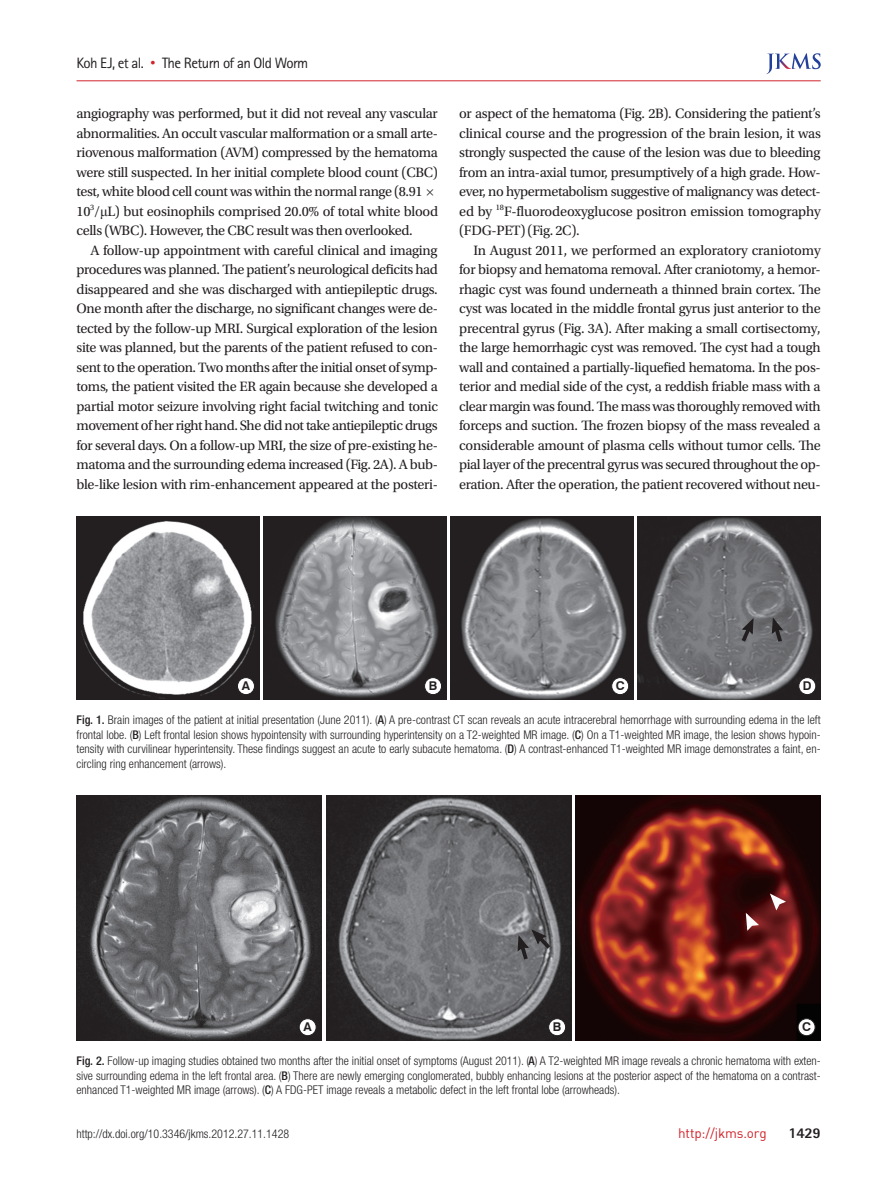
<style>
.page{position:relative;width:893px;height:1191px;background:#fff}
.page>*{position:absolute;margin:0;border:0;box-sizing:border-box;transform-origin:0 0}
.하시라{font:15px "Rotis Sans Serif Std";letter-spacing:-.04em;color:#231f20}
.t1{font:800 15px "Rotis Sans Serif Std";color:#231f20}
.본문{font:14.25px/19.5px "Utopia Std";letter-spacing:-.025em;color:#231f20;text-align:justify}
.t2{font:13.5px "Dinreg";letter-spacing:-.01em;color:#d1232a}
.t3{font:700 12.15px "Swiss 721 BT";color:#231f20}
.표_그림_캡션{font:300 condensed 12px/14.4px "Helvetica Neue LT Std";color:#231f20;text-align:justify}
.s1{font-family:"Dotum";color:#d1232a}
.s2{font-family:"Helvetica Neue LT Std";font-weight:300;font-stretch:condensed}
.s3{font-family:"Times New Roman"}
.s4{font-weight:500}
</style>
<div class="page">
<hr style="left:77px;top:80px;width:744px;height:1px;background:#d1232a">
<svg style="left:766px;top:53px;width:55px;height:21px"></svg>
<img style="left:77px;top:516px;width:182px;height:183px">
<div style="left:237px;top:677px;width:17px;height:17px;background:#fff;border-radius:50%"></div>
<div style="left:237px;top:677px;width:18px;height:18px;border:1px solid #231f20;border-radius:50%"></div>
<img style="left:638px;top:516px;width:183px;height:183px">
<div style="left:799px;top:677px;width:17px;height:17px;background:#fff;border-radius:50%"></div>
<div style="left:798px;top:677px;width:18px;height:18px;border:1px solid #231f20;border-radius:50%"></div>
<img style="left:451px;top:516px;width:183px;height:183px">
<div style="left:612px;top:677px;width:17px;height:17px;background:#fff;border-radius:50%"></div>
<div style="left:611px;top:677px;width:18px;height:18px;border:1px solid #231f20;border-radius:50%"></div>
<img style="left:264px;top:516px;width:182px;height:183px">
<div style="left:425px;top:677px;width:17px;height:17px;background:#fff;border-radius:50%"></div>
<div style="left:424px;top:677px;width:18px;height:18px;border:1px solid #231f20;border-radius:50%"></div>
<svg style="left:771px;top:617px;width:14px;height:29px"></svg>
<svg style="left:738px;top:617px;width:17px;height:29px"></svg>
<img style="left:77px;top:795px;width:245px;height:245px">
<div style="left:299px;top:1018px;width:17px;height:17px;background:#fff;border-radius:50%"></div>
<div style="left:299px;top:1018px;width:17px;height:18px;border:1px solid #231f20;border-radius:50%"></div>
<img style="left:575px;top:795px;width:246px;height:245px">
<div style="left:798px;top:1018px;width:17px;height:17px;background:#fff;border-radius:50%"></div>
<div style="left:798px;top:1018px;width:17px;height:18px;border:1px solid #231f20;border-radius:50%"></div>
<img style="left:326px;top:795px;width:245px;height:245px">
<div style="left:549px;top:1018px;width:17px;height:17px;background:#fff;border-radius:50%"></div>
<div style="left:548px;top:1018px;width:18px;height:18px;border:1px solid #231f20;border-radius:50%"></div>
<svg style="left:517px;top:929px;width:37px;height:34px"></svg>
<svg style="left:745px;top:912px;width:16px;height:20px"></svg>
<svg style="left:769px;top:893px;width:19px;height:19px"></svg>
<p class="하시라" style="left:77px;top:54px;width:233px">Koh EJ, et al. <span class="s1">•</span> The Return of an Old Worm</p>
<p class="본문" style="left:77px;top:104px;width:363px;text-align:left">angiography was performed, but it did not reveal any vascular abnormalities. An occult vascular malformation or a small arte&shy;riovenous malformation (AVM) compressed by the hematoma were still suspected. In her initial complete blood count (CBC) test, white blood cell count was within the normal range (8.91 <span class="s2">× </span>10<sup>3</sup>/<span class="s3">μ</span>L) but eosinophils comprised 20.0% of total white blood cells (WBC). However, the CBC result was then overlooked.</p>
<p class="본문" style="left:77px;top:241px;width:363px;text-indent:14px">A follow-up appointment with careful clinical and imaging procedures was planned. The patient’s neurological deficits had disappeared and she was discharged with antiepileptic drugs.<br>One month after the discharge, no significant changes were de&shy;tected by the follow-up MRI. Surgical exploration of the lesion site was planned, but the parents of the patient refused to con&shy;sent to the operation. Two months after the initial onset of symp&shy;toms, the patient visited the ER again because she developed a partial motor seizure involving right facial twitching and tonic movement of her right hand. She did not take antiepileptic drugs for several days. On a follow-up MRI, the size of pre-existing he&shy;matoma and the surrounding edema increased (Fig. 2A). A bub&shy;ble-like lesion with rim-enhancement appeared at the posteri-</p>
<p class="본문" style="left:459px;top:104px;width:363px">or aspect of the hematoma (Fig. 2B). Considering the patient’s clinical course and the progression of the brain lesion, it was strongly suspected the cause of the lesion was due to bleeding from an intra-axial tumor, presumptively of a high grade. How&shy;ever, no hypermetabolism suggestive of malignancy was detect&shy;ed by <sup>18</sup>F-fluorodeoxyglucose positron emission tomography (FDG-PET) (Fig. 2C).</p>
<p class="본문" style="left:459px;top:241px;width:363px;text-indent:14px">In August 2011, we performed an exploratory craniotomy for biopsy and hematoma removal. After craniotomy, a hemor&shy;rhagic cyst was found underneath a thinned brain cortex. The cyst was located in the middle frontal gyrus just anterior to the precentral gyrus (Fig. 3A). After making a small cortisectomy, the large hemorrhagic cyst was removed. The cyst had a tough wall and contained a partially-liquefied hematoma. In the pos&shy;terior and medial side of the cyst, a reddish friable mass with a clear margin was found. The mass was thoroughly removed with forceps and suction. The frozen biopsy of the mass revealed a considerable amount of plasma cells without tumor cells. The pial layer of the precentral gyrus was secured throughout the op&shy;eration. After the operation, the patient recovered without neu-</p>
<p class="t3" style="left:242px;top:678px;width:10px">A</p>
<p class="t3" style="left:429px;top:678px;width:10px">B</p>
<p class="t3" style="left:616px;top:678px;width:10px">C</p>
<p class="t3" style="left:803px;top:678px;width:10px">D</p>
<p class="표_그림_캡션" style="left:77px;top:713px;width:746px"><span class="s4">Fig. 1.</span> Brain images of the patient at initial presentation (June 2011). (<span class="s4">A</span>) A pre-contrast CT scan reveals an acute intracerebral hemorrhage with surrounding edema in the left frontal lobe. (<span class="s4">B</span>) Left frontal lesion shows hypointensity with surrounding hyperintensity on a T2-weighted MR image. (<span class="s4">C</span>) On a T1-weighted MR image, the lesion shows hypoin&shy;tensity with curvilinear hyperintensity. These findings suggest an acute to early subacute hematoma. (<span class="s4">D</span>) A contrast-enhanced T1-weighted MR image demonstrates a faint, en&shy;circling ring enhancement (arrows).</p>
<p class="t3" style="left:304px;top:1019px;width:10px">A</p>
<p class="t3" style="left:553px;top:1019px;width:10px">B</p>
<p class="t3" style="left:802px;top:1019px;width:10px">C</p>
<p class="표_그림_캡션" style="left:77px;top:1053px;width:746px"><span class="s4">Fig. 2.</span> Follow-up imaging studies obtained two months after the initial onset of symptoms (August 2011). (<span class="s4">A</span>) A T2-weighted MR image reveals a chronic hematoma with exten&shy;sive surrounding edema in the left frontal area. (<span class="s4">B</span>) There are newly emerging conglomerated, bubbly enhancing lesions at the posterior aspect of the hematoma on a contrast&shy;enhanced T1-weighted MR image (arrows). (<span class="s4">C</span>) A FDG-PET image reveals a metabolic defect in the left frontal lobe (arrowheads).</p>
<p class="표_그림_캡션" style="left:77px;top:1126px;width:214px">http://dx.doi.org/10.3346/jkms.2012.27.11.1428</p>
<p class="t2" style="left:678px;top:1124px;width:90px">http://jkms.org</p>
<p class="t1" style="left:788px;top:1123px;width:34px">1429</p>
</div>
